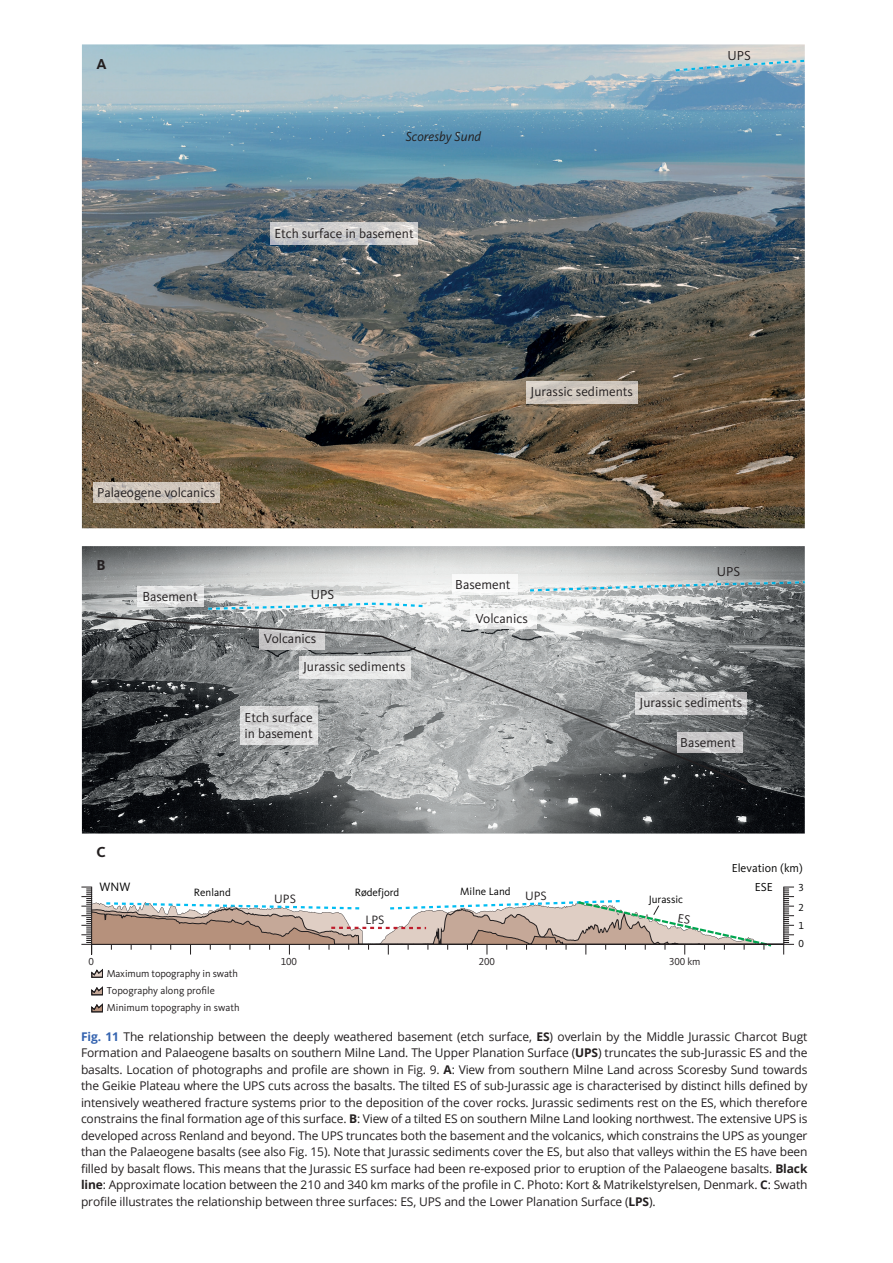
<style>
.page{position:relative;width:893px;height:1263px;background:#fff}
.page>*{position:absolute;margin:0;border:0;box-sizing:border-box;transform-origin:0 0}
.t1{font:700 15px "Kievit Pro";color:#231f20}
.t2{font:13.5px/16.2px "Kievit Pro";color:#231f20}
.t3{font:italic 13.5px "Kievit Pro";color:#231f20}
.t4{font:12.6px "Kievit Pro";color:#231f20}
.t5{font:12.6px "Kievit Pro";color:#000001}
.FC{font:12px/16.5px "Open Sans";letter-spacing:-.01em;color:#231f20;text-align:justify}
.t6{font:12px "Kievit Pro";color:#050504}
.t7{font:12px "Kievit Pro";color:#000001}
.t8{font:10.95px "Kievit Pro";color:#000001}
.t9{font:10.5px/17px "Kievit Pro";color:#231f20}
.t10{font:10.5px "Kievit Pro";color:#000001}
.s1{font-weight:700;color:#3463af}
.s2{font-weight:700}
</style>
<div class="page">
<img style="left:82px;top:44px;width:723px;height:484px">
<img style="left:676px;top:60px;width:128px;height:12px">
<img style="left:82px;top:546px;width:723px;height:287px">
<img style="left:530px;top:581px;width:275px;height:10px">
<img style="left:208px;top:603px;width:215px;height:7px">
<img style="left:138px;top:586px;width:65px;height:20px">
<img style="left:94px;top:483px;width:125px;height:20px">
<img style="left:452px;top:574px;width:66px;height:20px">
<img style="left:471px;top:609px;width:65px;height:6px">
<img style="left:527px;top:382px;width:111px;height:21px">
<img style="left:271px;top:223px;width:146px;height:21px">
<svg style="left:91px;top:986px;width:12px;height:9px"></svg>
<svg style="left:91px;top:969px;width:12px;height:9px"></svg>
<svg style="left:91px;top:1004px;width:12px;height:8px"></svg>
<svg style="left:96px;top:615px;width:654px;height:171px;background:#8f9293"></svg>
<svg style="left:82px;top:887px;width:711px;height:67px"></svg>
<p class="t1" style="left:96px;top:55px;width:12px">A</p>
<p class="t3" style="left:406px;top:128px;width:77px">Scoresby Sund</p>
<p class="t2" style="left:274px;top:225px;width:141px">Etch surface in basement</p>
<p class="t2" style="left:728px;top:47px;width:25px">UPS</p>
<p class="t2" style="left:97px;top:484px;width:120px">Palaeogene volcanics</p>
<p class="t1" style="left:96px;top:556px;width:11px">B</p>
<p class="t2" style="left:142px;top:588px;width:57px">Basement</p>
<p class="t2" style="left:311px;top:587px;width:25px">UPS</p>
<p class="t2" style="left:264px;top:630px;width:54px">Volcanics</p>
<p class="t2" style="left:303px;top:658px;width:104px">Jurassic sediments</p>
<p class="t2" style="left:244px;top:709px;width:70px">Etch surface in basement</p>
<p class="t1" style="left:96px;top:843px;width:11px">C</p>
<p class="t2" style="left:530px;top:383px;width:104px">Jurassic sediments</p>
<p class="t2" style="left:455px;top:576px;width:57px">Basement</p>
<p class="t2" style="left:476px;top:610px;width:54px">Volcanics</p>
<p class="t2" style="left:717px;top:563px;width:25px">UPS</p>
<p class="t2" style="left:640px;top:694px;width:104px">Jurassic sediments</p>
<p class="t2" style="left:680px;top:734px;width:57px">Basement</p>
<p class="t6" style="left:732px;top:861px;width:73px">Elevation (km)</p>
<p class="t5" style="left:100px;top:879px;width:32px">WNW</p>
<p class="t7" style="left:755px;top:879px;width:20px">ESE</p>
<p class="t10" style="left:798px;top:881px;width:7px">3</p>
<p class="t4" style="left:525px;top:888px;width:23px">UPS</p>
<p class="t8" style="left:194px;top:885px;width:38px">Renland</p>
<p class="t8" style="left:355px;top:885px;width:46px">Rødefjord</p>
<p class="t8" style="left:460px;top:885px;width:52px">Milne Land</p>
<p class="t4" style="left:274px;top:891px;width:23px">UPS</p>
<p class="t8" style="left:649px;top:892px;width:36px">Jurassic</p>
<p class="t4" style="left:366px;top:912px;width:20px">LPS</p>
<p class="t10" style="left:798px;top:901px;width:7px">2</p>
<p class="t10" style="left:798px;top:919px;width:7px">1</p>
<p class="t9" style="left:89px;top:953px;width:7px">0</p>
<p class="t9" style="left:281px;top:953px;width:18px">100</p>
<p class="t9" style="left:479px;top:953px;width:18px">200</p>
<p class="t9" style="left:669px;top:953px;width:33px">300 km</p>
<p class="t9" style="left:107px;top:982px;width:134px">Topography along profile<br>Minimum topography in swath</p>
<p class="t9" style="left:107px;top:965px;width:133px">Maximum topography in swath</p>
<p class="t10" style="left:798px;top:937px;width:7px">0</p>
<p class="FC" style="left:81px;top:1028px;width:728px"><span class="s1">Fig. 11</span> The relationship between the deeply weathered basement (etch surface, <span class="s2">ES</span>) overlain by the Middle Jurassic Charcot Bugt Formation and Palaeogene basalts on southern Milne Land. The Upper Planation Surface (<span class="s2">UPS</span>) truncates the sub-Jurassic ES and the basalts. Location of photographs and profile are shown in Fig. 9. <span class="s2">A</span>: View from southern Milne Land across Scoresby Sund towards the Geikie Plateau where the UPS cuts across the basalts. The tilted ES of sub-Jurassic age is characterised by distinct hills defined by intensively weathered fracture systems prior to the deposition of the cover rocks. Jurassic sediments rest on the ES, which therefore constrains the final formation age of this surface. <span class="s2">B</span>: View of a tilted ES on southern Milne Land looking northwest. The extensive UPS is developed across Renland and beyond. The UPS truncates both the basement and the volcanics, which constrains the UPS as younger than the Palaeogene basalts (see also Fig. 15). Note that Jurassic sediments cover the ES, but also that valleys within the ES have been filled by basalt flows. This means that the Jurassic ES surface had been re-exposed prior to eruption of the Palaeogene basalts. <span class="s2">Black line</span>: Approximate location between the 210 and 340 km marks of the profile in C. Photo: Kort &amp; Matrikelstyrelsen, Denmark. <span class="s2">C</span>: Swath profile illustrates the relationship between three surfaces: ES, UPS and the Lower Planation Surface (<span class="s2">LPS</span>).</p>
</div>
